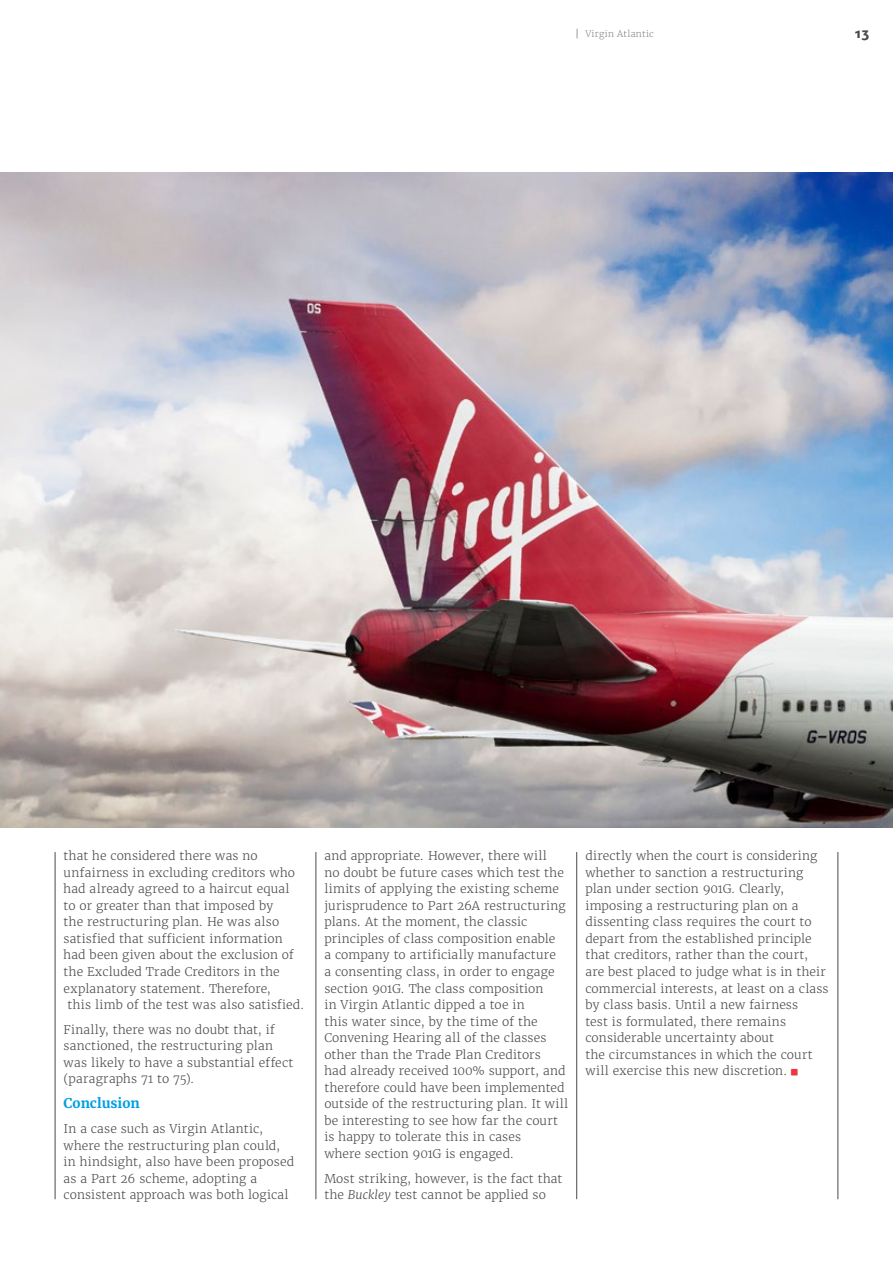
<style>
.page{position:relative;width:893px;height:1263px;background:#fff}
.page>*{position:absolute;margin:0;border:0;box-sizing:border-box;transform-origin:0 0}
.t1{font:700 13.5px "Merriweather";letter-spacing:-.005em;color:#009fe3}
.t2{font:900 13.5px "Roboto";color:#4a4a49}
.t3{font:300 12px/16.5px "Merriweather";letter-spacing:.01em;color:#4a4a49}
.t4{font:300 9px "Merriweather";letter-spacing:.03em;color:#878787}
.s1{font-style:italic}
</style>
<div class="page">
<hr style="left:316px;top:852px;width:1px;height:347px;background:#4a4a49">
<hr style="left:576px;top:852px;width:1px;height:347px;background:#4a4a49">
<hr style="left:55px;top:852px;width:1px;height:347px;background:#4a4a49">
<hr style="left:838px;top:852px;width:1px;height:347px;background:#4a4a49">
<img style="left:0;top:173px;width:893px;height:654px">
<p class="t4" style="left:585px;top:28px;width:70px">Virgin Atlantic</p>
<p class="t2" style="left:855px;top:24px;width:16px">13</p>
<p class="t3" style="left:64px;top:848px;width:196px">that he considered there was no</p>
<p class="t3" style="left:64px;top:864px;width:233px">unfairness in excluding creditors who</p>
<p class="t3" style="left:64px;top:881px;width:227px">had already agreed to a haircut equal</p>
<p class="t3" style="left:64px;top:897px;width:211px">to or greater than that imposed by</p>
<p class="t3" style="left:64px;top:914px;width:217px">the restructuring plan. He was also</p>
<p class="t3" style="left:64px;top:930px;width:221px">satisfied that sufficient information</p>
<p class="t3" style="left:64px;top:947px;width:232px">had been given about the exclusion of</p>
<p class="t3" style="left:64px;top:963px;width:218px">the Excluded Trade Creditors in the</p>
<p class="t3" style="left:64px;top:980px;width:209px">explanatory statement. Therefore,</p>
<p class="t3" style="left:68px;top:996px;width:238px">this limb of the test was also satisfied.</p>
<p class="t3" style="left:64px;top:1021px;width:231px">Finally, there was no doubt that, if sanctioned, the restructuring plan was likely to have a substantial effect (paragraphs 71 to 75).</p>
<p class="t1" style="left:64px;top:1095px;width:78px">Conclusion</p>
<p class="t3" style="left:64px;top:1120px;width:232px">In a case such as Virgin Atlantic, where the restructuring plan could, in hindsight, also have been proposed as a Part 26 scheme, adopting a consistent approach was both logical</p>
<p class="t3" style="left:324px;top:848px;width:245px">and appropriate. However, there will<br>no doubt be future cases which test the limits of applying the existing scheme jurisprudence to Part 26A restructuring plans. At the moment, the classic principles of class composition enable<br>a company to artificially manufacture<br>a consenting class, in order to engage section 901G. The class composition<br>in Virgin Atlantic dipped a toe in<br>this water since, by the time of the Convening Hearing all of the classes other than the Trade Plan Creditors<br>had already received 100% support, and therefore could have been implemented outside of the restructuring plan. It will be interesting to see how far the court is happy to tolerate this in cases<br>where section 901G is engaged.</p>
<p class="t3" style="left:324px;top:1170px;width:239px">Most striking, however, is the fact that the <span class="s1">Buckley</span> test cannot be applied so</p>
<p class="t3" style="left:585px;top:848px;width:245px">directly when the court is considering whether to sanction a restructuring plan under section 901G. Clearly, imposing a restructuring plan on a dissenting class requires the court to depart from the established principle that creditors, rather than the court, are best placed to judge what is in their commercial interests, at least on a class by class basis. Until a new fairness<br>test is formulated, there remains considerable uncertainty about<br>the circumstances in which the court will exercise this new discretion.</p>
</div>
